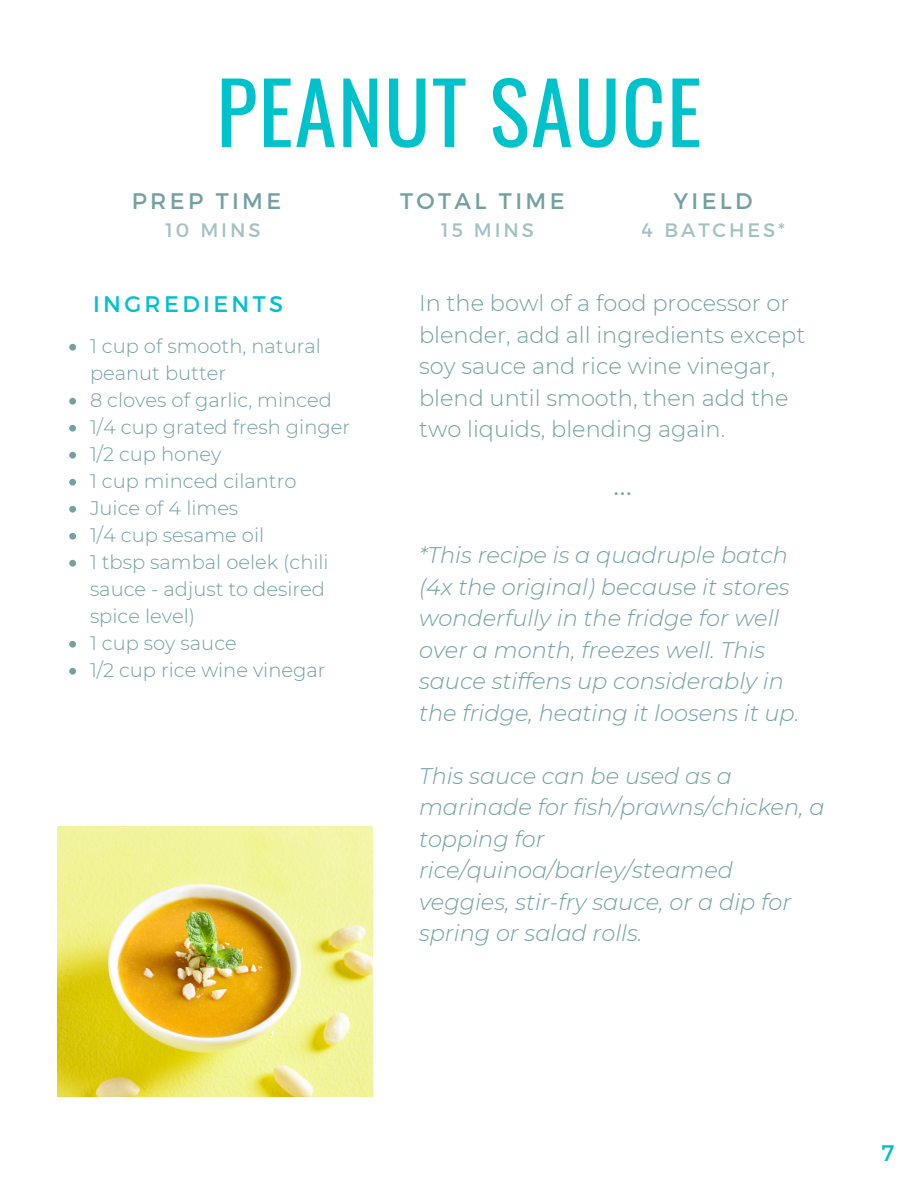
<style>
.page{position:relative;width:918px;height:1188px;background:#fff}
.page>*{position:absolute;margin:0;border:0;box-sizing:border-box;transform-origin:0 0}
.t1{font:84.45px "Oswald";letter-spacing:.02em;color:#00c2cb}
.t2{font:italic 300 22.5px/31.5px "Montserrat";color:#73a0a1}
.t3{font:300 22.5px/31.5px "Montserrat";color:#73a0a1}
.t4{font:22.5px "Montserrat";letter-spacing:.15em;color:#73a0a1}
.t5{font:22.5px "Montserrat";letter-spacing:.15em;color:#00c2cb}
.t6{font:300 19.5px/27px "Montserrat";color:#73a0a1}
.t7{font:19.5px "Montserrat";letter-spacing:.15em;color:#73a0a1}
</style>
<div class="page">
<img style="left:57px;top:826px;width:315px;height:270px">
<svg style="left:69px;top:344px;width:7px;height:7px"></svg>
<svg style="left:69px;top:398px;width:7px;height:7px"></svg>
<svg style="left:69px;top:425px;width:7px;height:7px"></svg>
<svg style="left:69px;top:452px;width:7px;height:7px"></svg>
<svg style="left:69px;top:479px;width:7px;height:7px"></svg>
<svg style="left:69px;top:506px;width:7px;height:7px"></svg>
<svg style="left:69px;top:533px;width:7px;height:7px"></svg>
<svg style="left:69px;top:560px;width:7px;height:7px"></svg>
<svg style="left:69px;top:641px;width:7px;height:7px"></svg>
<svg style="left:69px;top:668px;width:7px;height:7px"></svg>
<p class="t1" style="left:216px;top:46px;width:487px">PEANUT SAUCE</p>
<p class="t4" style="left:132px;top:186px;width:151px">PREP TIME</p>
<p class="t4" style="left:400px;top:186px;width:166px">TOTAL TIME</p>
<p class="t4" style="left:674px;top:186px;width:80px">YIELD</p>
<p class="t7" style="left:166px;top:217px;width:97px">10 MINS</p>
<p class="t7" style="left:441px;top:217px;width:94px">15 MINS</p>
<p class="t7" style="left:642px;top:217px;width:145px">4 BATCHES*</p>
<p class="t5" style="left:93px;top:290px;width:192px">INGREDIENTS</p>
<p class="t6" style="left:90px;top:332px;width:232px">1 cup of smooth, natural peanut butter</p>
<p class="t6" style="left:90px;top:386px;width:243px">8 cloves of garlic, minced</p>
<p class="t6" style="left:90px;top:413px;width:262px">1/4 cup grated fresh ginger</p>
<p class="t6" style="left:90px;top:440px;width:133px">1/2 cup honey</p>
<p class="t6" style="left:90px;top:467px;width:208px">1 cup minced cilantro</p>
<p class="t6" style="left:90px;top:494px;width:150px">Juice of 4 limes</p>
<p class="t6" style="left:90px;top:521px;width:176px">1/4 cup sesame oil</p>
<p class="t6" style="left:90px;top:548px;width:240px">1 tbsp sambal oelek (chili sauce - adjust to desired spice level)</p>
<p class="t6" style="left:90px;top:629px;width:148px">1 cup soy sauce</p>
<p class="t6" style="left:90px;top:656px;width:237px">1/2 cup rice wine vinegar</p>
<p class="t3" style="left:419px;top:287px;width:388px">In the bowl of a food processor or blender, add all ingredients except soy sauce and rice wine vinegar, blend until smooth, then add the two liquids, blending again.</p>
<p class="t3" style="left:613px;top:476px;width:20px">•••</p>
<p class="t2" style="left:419px;top:539px;width:382px">*This recipe is a quadruple batch (4x the original) because it stores wonderfully in the fridge for well over a month, freezes well. This sauce stiffens up considerably in the fridge, heating it loosens it up.</p>
<p class="t2" style="left:419px;top:760px;width:407px">This sauce can be used as a marinade for fish/prawns/chicken, a topping for rice/quinoa/barley/steamed veggies, stir-fry sauce, or a dip for spring or salad rolls.</p>
<p class="t5" style="left:882px;top:1139px;width:14px">7</p>
</div>
